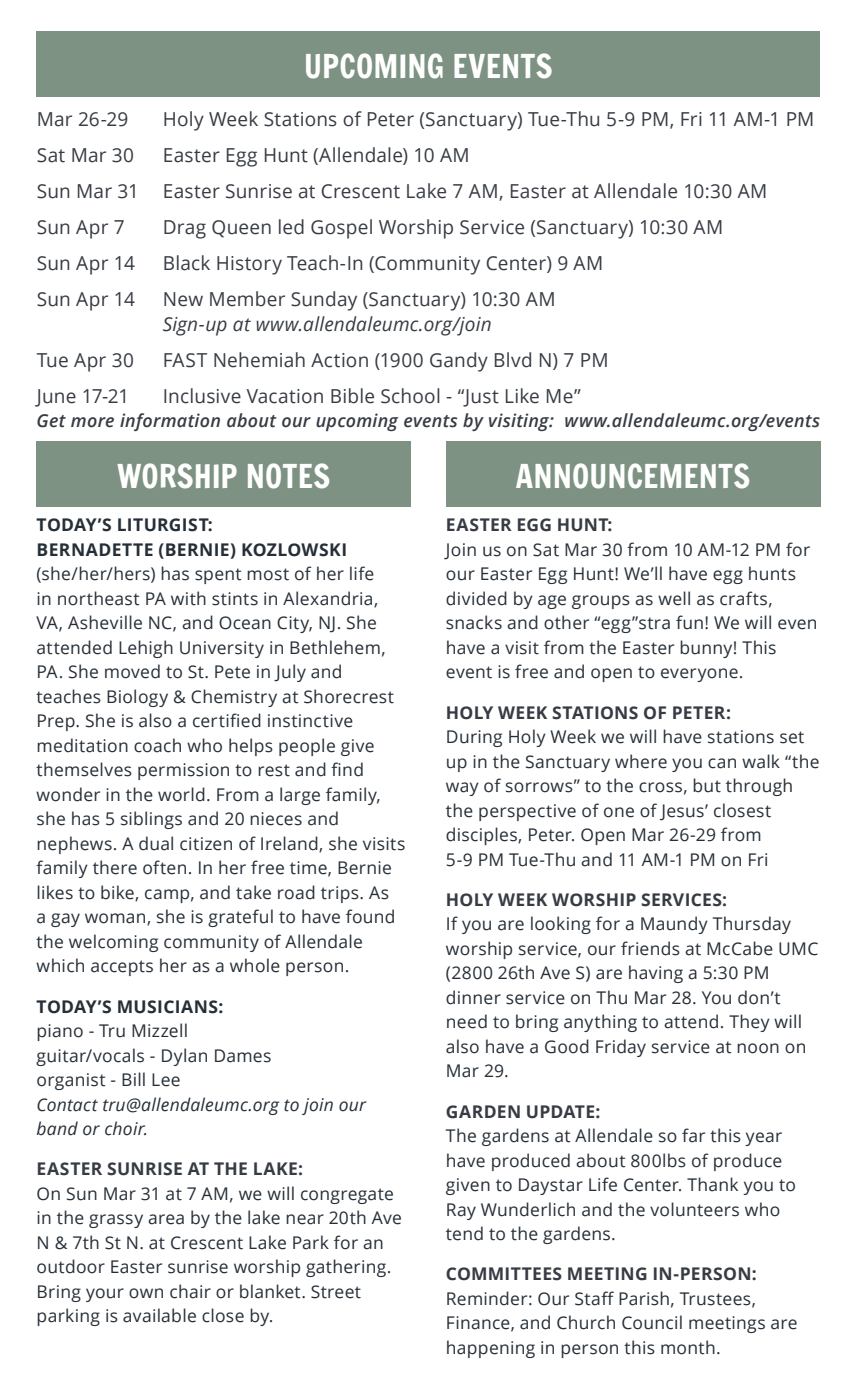
<style>
.page{position:relative;width:857px;height:1386px;background:#fff}
.page>*{position:absolute;margin:0;border:0;box-sizing:border-box;transform-origin:0 0}
.t1{font:31.5px "Francois One";letter-spacing:.005em;color:#fff}
.t2{font:19.25px/36.2px "Open Sans";letter-spacing:.01em;color:#373c44}
.t3{font:italic 19.25px "Open Sans";letter-spacing:.01em;color:#373c44}
.t4{font:italic 600 17.85px "Open Sans";letter-spacing:.015em;color:#373c44}
.t5{font:17.5px/24.5px "Open Sans";letter-spacing:.015em;color:#262f38}
.t6{font:700 17.5px "Open Sans";letter-spacing:.02em;color:#373c44}
.t7{font:700 17.5px/24.5px "Open Sans";letter-spacing:.02em;color:#262f38}
.t8{font:italic 17.5px/24.5px "Open Sans";letter-spacing:.015em;color:#262f38}
</style>
<div class="page">
<div style="left:37px;top:32px;width:783px;height:65px;background:#7d9282"></div>
<div style="left:446px;top:441px;width:374px;height:66px;background:#7d9282"></div>
<div style="left:37px;top:441px;width:374px;height:66px;background:#7d9282"></div>
<h1 class="t1" style="left:304px;top:49px;width:250px">UPCOMING EVENTS</h1>
<p class="t2" style="left:37px;top:100px;width:93px">Mar 26-29</p>
<p class="t2" style="left:163px;top:100px;width:653px">Holy Week Stations of Peter (Sanctuary) Tue-Thu 5-9 PM, Fri 11 AM-1 PM</p>
<p class="t2" style="left:37px;top:136px;width:99px">Sat Mar 30</p>
<p class="t2" style="left:37px;top:136px;width:732px;text-indent:126px">Easter Egg Hunt (Allendale) 10 AM<br>Sun Mar 31 Easter Sunrise at Crescent Lake 7 AM, Easter at Allendale 10:30 AM<br>Sun Apr 7</p>
<p class="t2" style="left:163px;top:208px;width:562px">Drag Queen led Gospel Worship Service (Sanctuary) 10:30 AM</p>
<p class="t2" style="left:37px;top:245px;width:100px">Sun Apr 14</p>
<p class="t2" style="left:163px;top:245px;width:442px">Black History Teach-In (Community Center) 9 AM</p>
<p class="t2" style="left:37px;top:281px;width:100px">Sun Apr 14</p>
<p class="t2" style="left:163px;top:281px;width:394px">New Member Sunday (Sanctuary) 10:30 AM</p>
<p class="t3" style="left:163px;top:311px;width:330px">Sign-up at www.allendaleumc.org/join</p>
<p class="t2" style="left:37px;top:341px;width:99px">Tue Apr 30</p>
<p class="t2" style="left:163px;top:341px;width:447px">FAST Nehemiah Action (1900 Gandy Blvd N) 7 PM</p>
<p class="t2" style="left:37px;top:378px;width:94px">June 17-21</p>
<p class="t2" style="left:163px;top:378px;width:419px">Inclusive Vacation Bible School - “Just Like Me”</p>
<p class="t4" style="left:37px;top:408px;width:785px">Get more information about our upcoming events by visiting: www.allendaleumc.org/events</p>
<h1 class="t1" style="left:117px;top:458px;width:215px">WORSHIP NOTES</h1>
<h1 class="t1" style="left:516px;top:458px;width:236px">ANNOUNCEMENTS</h1>
<p class="t7" style="left:37px;top:512px;width:312px">TODAY’S LITURGIST:<br>BERNADETTE (BERNIE) KOZLOWSKI</p>
<p class="t5" style="left:37px;top:561px;width:370px">(she/her/hers) has spent most of her life<br>in northeast PA with stints in Alexandria, VA, Asheville NC, and Ocean City, NJ. She attended Lehigh University in Bethlehem, PA. She moved to St. Pete in July and teaches Biology &amp; Chemistry at Shorecrest Prep. She is also a certified instinctive meditation coach who helps people give themselves permission to rest and find wonder in the world. From a large family, she has 5 siblings and 20 nieces and nephews. A dual citizen of Ireland, she visits family there often. In her free time, Bernie likes to bike, camp, and take road trips. As<br>a gay woman, she is grateful to have found the welcoming community of Allendale which accepts her as a whole person.</p>
<p class="t7" style="left:37px;top:994px;width:188px">TODAY’S MUSICIANS:</p>
<p class="t5" style="left:37px;top:1018px;width:236px">piano - Tru Mizzell guitar/vocals - Dylan Dames organist - Bill Lee</p>
<p class="t8" style="left:37px;top:1092px;width:331px">Contact tru@allendaleumc.org to join our band or choir.</p>
<p class="t6" style="left:37px;top:1157px;width:268px">EASTER SUNRISE AT THE LAKE:</p>
<p class="t5" style="left:37px;top:1181px;width:367px">On Sun Mar 31 at 7 AM, we will congregate in the grassy area by the lake near 20th Ave N &amp; 7th St N. at Crescent Lake Park for an outdoor Easter sunrise worship gathering.<br>Bring your own chair or blanket. Street parking is available close by.</p>
<p class="t6" style="left:446px;top:513px;width:168px">EASTER EGG HUNT:</p>
<p class="t5" style="left:446px;top:537px;width:373px">Join us on Sat Mar 30 from 10 AM-12 PM for our Easter Egg Hunt! We’ll have egg hunts divided by age groups as well as crafts, snacks and other “egg”stra fun! We will even have a visit from the Easter bunny! This event is free and open to everyone.</p>
<p class="t6" style="left:446px;top:700px;width:287px">HOLY WEEK STATIONS OF PETER:</p>
<p class="t5" style="left:446px;top:724px;width:375px">During Holy Week we will have stations set up in the Sanctuary where you can walk “the way of sorrows” to the cross, but through the perspective of one of Jesus’ closest disciples, Peter. Open Mar 26-29 from<br>5-9 PM Tue-Thu and 11 AM-1 PM on Fri</p>
<p class="t6" style="left:446px;top:887px;width:283px">HOLY WEEK WORSHIP SERVICES:</p>
<p class="t5" style="left:446px;top:911px;width:374px">If you are looking for a Maundy Thursday worship service, our friends at McCabe UMC (2800 26th Ave S) are having a 5:30 PM dinner service on Thu Mar 28. You don’t need to bring anything to attend. They will also have a Good Friday service at noon on Mar 29.</p>
<p class="t6" style="left:446px;top:1099px;width:156px">GARDEN UPDATE:</p>
<p class="t5" style="left:446px;top:1123px;width:352px">The gardens at Allendale so far this year have produced about 800lbs of produce given to Daystar Life Center. Thank you to Ray Wunderlich and the volunteers who tend to the gardens.</p>
<p class="t6" style="left:446px;top:1262px;width:312px">COMMITTEES MEETING IN-PERSON:</p>
<p class="t5" style="left:446px;top:1286px;width:353px">Reminder: Our Staff Parish, Trustees,<br>Finance, and Church Council meetings are happening in person this month.</p>
</div>
